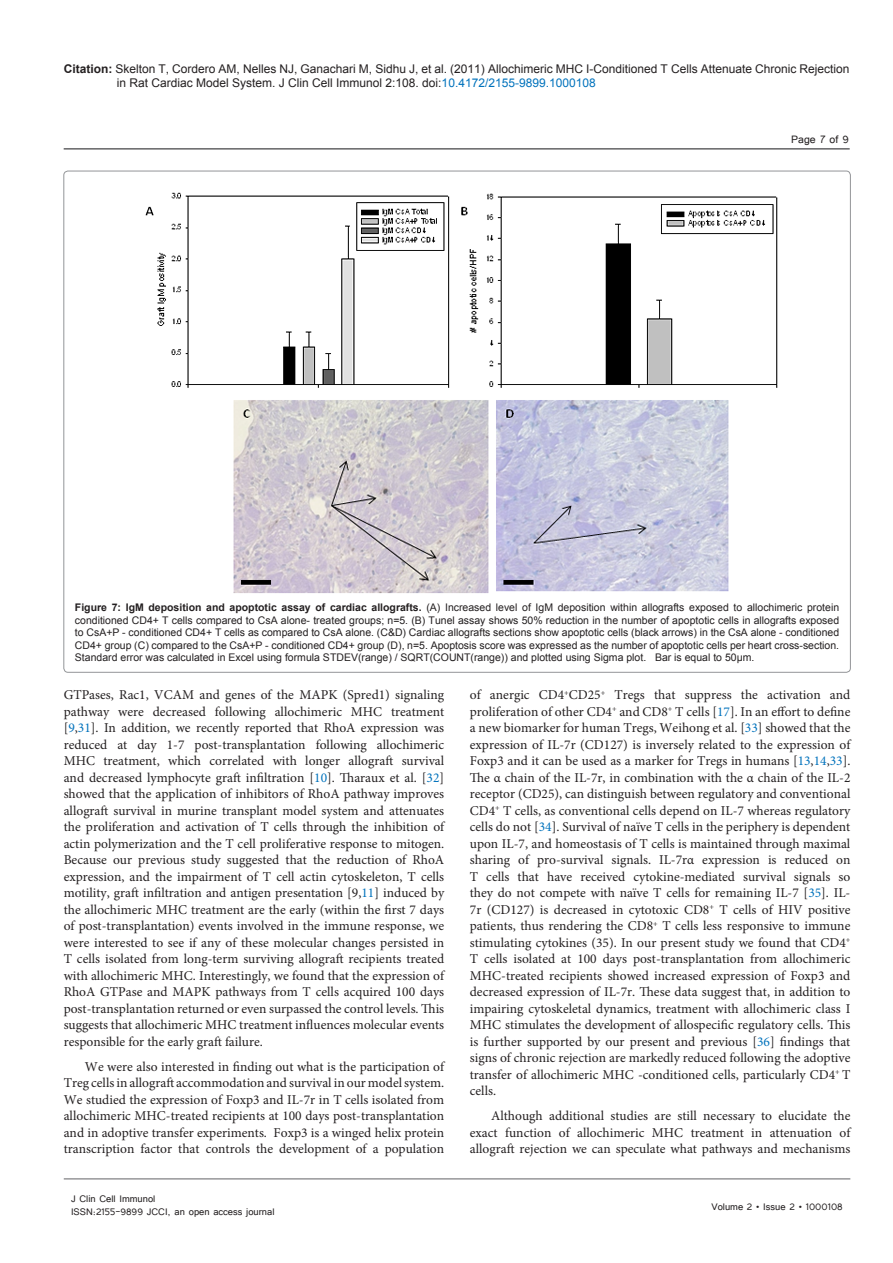
<style>
.page{position:relative;width:893px;height:1263px;background:#fff}
.page>*{position:absolute;margin:0;border:0;box-sizing:border-box;transform-origin:0 0}
.t1{font:13.5px/16.5px "Minion Pro";color:#231f20;text-align:justify}
.t2{font:13.5px "Tunga";color:#231f20}
.t3{font:12px/14.4px "Arial";color:#231f20}
.t4{font:12px/14px "Tunga";color:#231f20}
.Colorful_List_-_Acce{font:10.5px/12.6px "Arial";color:#231f20;text-align:justify}
.s1{font-weight:700}
.s2{color:#0072bc}
</style>
<div class="page">
<hr style="left:64px;top:148px;width:786px;height:2px;background:#636366">
<hr style="left:64px;top:1179px;width:786px;height:1px;background:#636366">
<img style="left:145px;top:192px;width:633px;height:402px">
<p class="t3" style="left:117px;top:61px;width:734px;text-indent:-53px"><span class="s1">Citation:</span> Skelton T, Cordero AM, Nelles NJ, Ganachari M, Sidhu J, et al. (2011) Allochimeric MHC I-Conditioned T Cells Attenuate Chronic Rejection in Rat Cardiac Model System. J Clin Cell Immunol 2:108. doi:<span class="s2">10.4172/2155-9899.1000108</span></p>
<p class="t2" style="left:791px;top:131px;width:59px">Page 7 of 9</p>
<p class="Colorful_List_-_Acce" style="left:75px;top:601px;width:766px"><span class="s1">Figure 7: IgM deposition and apoptotic assay of cardiac allografts.</span> (A) Increased level of IgM deposition within allografts exposed to allochimeric protein conditioned CD4+ T cells compared to CsA alone- treated groups; n=5. (B) Tunel assay shows 50% reduction in the number of apoptotic cells in allografts exposed to CsA+P - conditioned CD4+ T cells as compared to CsA alone. (C&amp;D) Cardiac allografts sections show apoptotic cells (black arrows) in the CsA alone - conditioned CD4+ group (C) compared to the CsA+P - conditioned CD4+ group (D), n=5. Apoptosis score was expressed as the number of apoptotic cells per heart cross-section.<br>Standard error was calculated in Excel using formula STDEV(range) / SQRT(COUNT(range)) and plotted using Sigma plot. Bar is equal to 50µm.</p>
<p class="t1" style="left:64px;top:687px;width:382px">GTPases, Rac1, VCAM and genes of the MAPK (Spred1) signaling pathway were decreased following allochimeric MHC treatment [<span class="s2">9</span>,<span class="s2">31</span>]. In addition, we recently reported that RhoA expression was reduced at day 1-7 post-transplantation following allochimeric MHC treatment, which correlated with longer allograft survival and decreased lymphocyte graft infiltration [<span class="s2">10</span>]. Tharaux et al. [<span class="s2">32</span>] showed that the application of inhibitors of RhoA pathway improves allograft survival in murine transplant model system and attenuates the proliferation and activation of T cells through the inhibition of actin polymerization and the T cell proliferative response to mitogen.<br>Because our previous study suggested that the reduction of RhoA expression, and the impairment of T cell actin cytoskeleton, T cells motility, graft infiltration and antigen presentation [9,<span class="s2">11</span>] induced by the allochimeric MHC treatment are the early (within the first 7 days of post-transplantation) events involved in the immune response, we were interested to see if any of these molecular changes persisted in T cells isolated from long-term surviving allograft recipients treated with allochimeric MHC. Interestingly, we found that the expression of RhoA GTPase and MAPK pathways from T cells acquired 100 days post-transplantation returned or even surpassed the control levels. This suggests that allochimeric MHC treatment influences molecular events responsible for the early graft failure.</p>
<p class="t1" style="left:64px;top:1058px;width:382px;text-indent:21px">We were also interested in finding out what is the participation of Treg cells in allograft accommodation and survival in our model system.<br>We studied the expression of Foxp3 and IL-7r in T cells isolated from allochimeric MHC-treated recipients at 100 days post-transplantation and in adoptive transfer experiments. Foxp3 is a winged helix protein transcription factor that controls the development of a population</p>
<p class="t4" style="left:71px;top:1190px;width:205px">J Clin Cell Immunol<br>ISSN:2155-9899 JCCI, an open access journal</p>
<p class="t1" style="left:470px;top:687px;width:382px">of anergic CD4<sup>+</sup>CD25<sup>+</sup> Tregs that suppress the activation and proliferation of other CD4<sup>+</sup> and CD8<sup>+</sup> T cells [<span class="s2">17</span>]. In an effort to define a new biomarker for human Tregs, Weihong et al. [<span class="s2">33</span>] showed that the expression of IL-7r (CD127) is inversely related to the expression of Foxp3 and it can be used as a marker for Tregs in humans [<span class="s2">13</span>,<span class="s2">14</span>,<span class="s2">33</span>].<br>The α chain of the IL-7r, in combination with the α chain of the IL-2 receptor (CD25), can distinguish between regulatory and conventional CD4<sup>+</sup> T cells, as conventional cells depend on IL-7 whereas regulatory cells do not [<span class="s2">34</span>]. Survival of naïve T cells in the periphery is dependent upon IL-7, and homeostasis of T cells is maintained through maximal sharing of pro-survival signals. IL-7rα expression is reduced on T cells that have received cytokine-mediated survival signals so they do not compete with naïve T cells for remaining IL-7 [<span class="s2">35</span>]. IL-7r (CD127) is decreased in cytotoxic CD8<sup>+</sup> T cells of HIV positive patients, thus rendering the CD8<sup>+</sup> T cells less responsive to immune stimulating cytokines (35). In our present study we found that CD4<sup>+ </sup>T cells isolated at 100 days post-transplantation from allochimeric MHC-treated recipients showed increased expression of Foxp3 and decreased expression of IL-7r. These data suggest that, in addition to impairing cytoskeletal dynamics, treatment with allochimeric class I MHC stimulates the development of allospecific regulatory cells. This is further supported by our present and previous [<span class="s2">36</span>] findings that signs of chronic rejection are markedly reduced following the adoptive transfer of allochimeric MHC -conditioned cells, particularly CD4<sup>+</sup> T cells.</p>
<p class="t1" style="left:470px;top:1108px;width:382px;text-indent:21px">Although additional studies are still necessary to elucidate the exact function of allochimeric MHC treatment in attenuation of allograft rejection we can speculate what pathways and mechanisms</p>
<p class="t4" style="left:711px;top:1199px;width:133px">Volume 2 • Issue 2 • 1000108</p>
</div>
